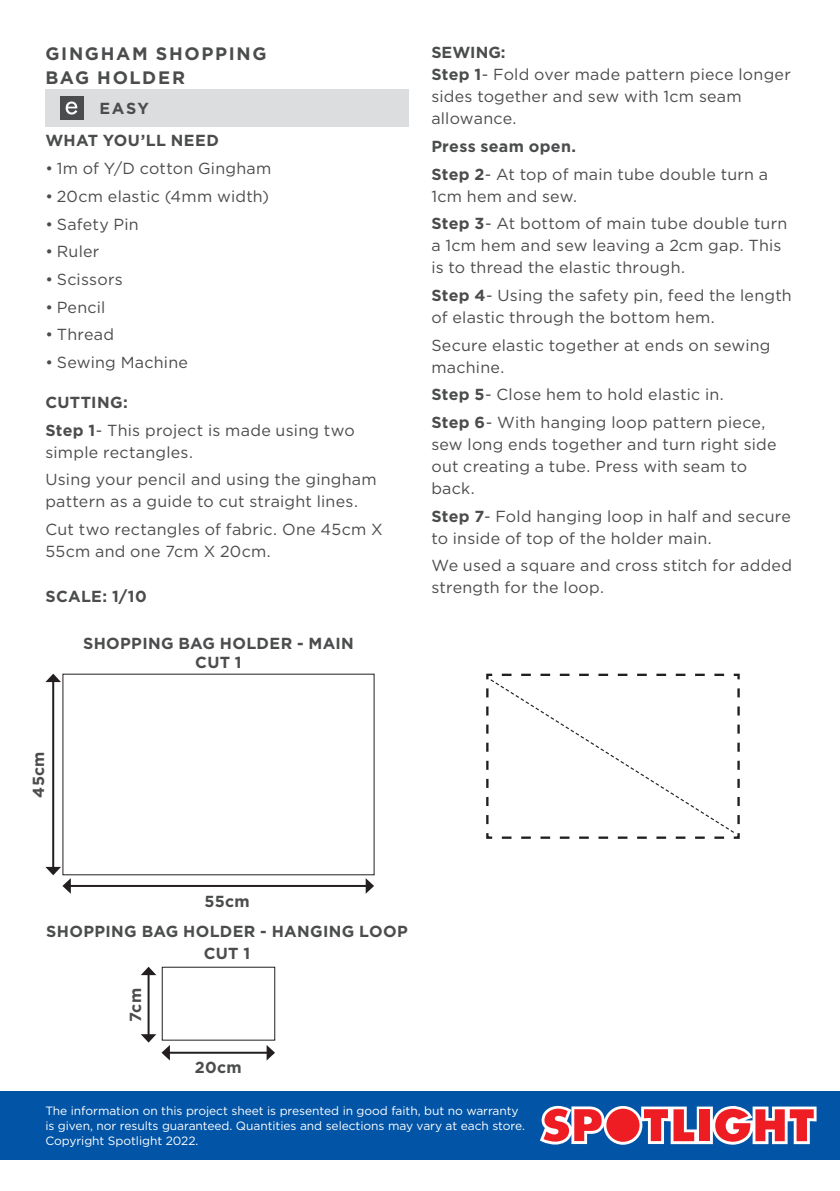
<style>
.page{position:relative;width:840px;height:1191px;background:#fff}
.page>*{position:absolute;margin:0;border:0;box-sizing:border-box;transform-origin:0 0}
.COPY{font:700 18px/24px "Gotham";letter-spacing:.095em;color:#4b4c4d}
.COPY-2{font:16px/22px "Gotham";letter-spacing:.015em;color:#4b4c4d}
.COPY-3{font:700 16px/22px "Gotham";letter-spacing:.02em;color:#4b4c4d;text-align:center}
.t1{font:12px/15px "Gotham";letter-spacing:-.005em;color:#fff}
.s1{font-weight:700}
</style>
<div class="page">
<div style="left:0;top:1090px;width:839px;height:69px;background:#0154a6"></div>
<svg style="left:540px;top:1106px;width:276px;height:38px"></svg>
<div style="left:45px;top:89px;width:363px;height:38px;background:#dcdddf"></div>
<div style="left:60px;top:96px;width:23px;height:24px;background:#4b4c4d"></div>
<svg style="left:66px;top:101px;width:11px;height:14px"></svg>
<div style="left:162px;top:966px;width:113px;height:74px;border:1px solid #231f20"></div>
<hr style="left:52px;top:681px;width:2px;height:187px;background:#231f20">
<svg style="left:45px;top:673px;width:16px;height:9px"></svg>
<hr style="left:147px;top:974px;width:2px;height:61px;background:#231f20">
<svg style="left:141px;top:966px;width:15px;height:9px"></svg>
<hr style="left:70px;top:885px;width:296px;height:2px;background:#231f20">
<svg style="left:365px;top:878px;width:9px;height:15px"></svg>
<svg style="left:45px;top:867px;width:26px;height:26px"></svg>
<hr style="left:169px;top:1051px;width:98px;height:2px;background:#231f20">
<svg style="left:266px;top:1045px;width:9px;height:15px"></svg>
<svg style="left:141px;top:1034px;width:29px;height:26px"></svg>
<svg style="left:486px;top:673px;width:253px;height:166px"></svg>
<p class="COPY" style="left:45px;top:41px;width:222px">GINGHAM SHOPPING<br>BAG HOLDER</p>
<p class="COPY-3" style="left:99px;top:98px;width:51px">EASY</p>
<p class="COPY-3" style="left:45px;top:130px;width:175px">WHAT YOU’LL NEED</p>
<p class="COPY-2" style="left:45px;top:157px;width:227px">• 1m of Y/D cotton Gingham</p>
<p class="COPY-2" style="left:45px;top:185px;width:225px">• 20cm elastic (4mm width)</p>
<p class="COPY-2" style="left:45px;top:212px;width:95px">• Safety Pin</p>
<p class="COPY-2" style="left:45px;top:240px;width:55px">• Ruler</p>
<p class="COPY-2" style="left:45px;top:268px;width:79px">• Scissors</p>
<p class="COPY-2" style="left:45px;top:295px;width:62px">• Pencil</p>
<p class="COPY-2" style="left:45px;top:323px;width:70px">• Thread</p>
<p class="COPY-2" style="left:45px;top:351px;width:144px">• Sewing Machine</p>
<p class="COPY-3" style="left:45px;top:391px;width:84px">CUTTING:</p>
<p class="COPY-2" style="left:45px;top:418px;width:311px"><span class="s1">Step 1</span>- This project is made using two simple rectangles.</p>
<p class="COPY-2" style="left:45px;top:468px;width:333px">Using your pencil and using the gingham pattern as a guide to cut straight lines.</p>
<p class="COPY-2" style="left:45px;top:518px;width:338px">Cut two rectangles of fabric. One 45cm X<br>55cm and one 7cm X 20cm.</p>
<p class="COPY-3" style="left:46px;top:585px;width:103px">SCALE: 1/10</p>
<p class="COPY-3" style="left:27px;top:797px;width:48px;rotate:-90deg">45cm</p>
<p class="COPY-3" style="left:83px;top:632px;width:272px">SHOPPING BAG HOLDER - MAIN</p>
<p class="COPY-3" style="left:195px;top:651px;width:48px">CUT 1</p>
<p class="COPY-3" style="left:431px;top:41px;width:76px">SEWING:</p>
<p class="COPY-2" style="left:431px;top:63px;width:361px"><span class="s1">Step 1</span>- Fold over made pattern piece longer sides together and sew with 1cm seam allowance.</p>
<p class="COPY-3" style="left:431px;top:135px;width:146px">Press seam open.</p>
<p class="COPY-2" style="left:431px;top:162px;width:338px"><span class="s1">Step 2</span>- At top of main tube double turn a<br>1cm hem and sew.</p>
<p class="COPY-2" style="left:431px;top:212px;width:357px"><span class="s1">Step 3</span>- At bottom of main tube double turn a 1cm hem and sew leaving a 2cm gap. This is to thread the elastic through.</p>
<p class="COPY-2" style="left:431px;top:284px;width:362px"><span class="s1">Step 4</span>- Using the safety pin, feed the length of elastic through the bottom hem.</p>
<p class="COPY-2" style="left:431px;top:334px;width:340px">Secure elastic together at ends on sewing machine.</p>
<p class="COPY-2" style="left:431px;top:383px;width:294px"><span class="s1">Step 5</span>- Close hem to hold elastic in.</p>
<p class="COPY-2" style="left:431px;top:411px;width:346px"><span class="s1">Step 6</span>- With hanging loop pattern piece, sew long ends together and turn right side out creating a tube. Press with seam to back.</p>
<p class="COPY-2" style="left:431px;top:505px;width:361px"><span class="s1">Step 7</span>- Fold hanging loop in half and secure to inside of top of the holder main.</p>
<p class="COPY-2" style="left:431px;top:554px;width:362px">We used a square and cross stitch for added strength for the loop.</p>
<p class="COPY-3" style="left:204px;top:889px;width:47px">55cm</p>
<p class="COPY-3" style="left:46px;top:920px;width:363px">SHOPPING BAG HOLDER - HANGING LOOP<br>CUT 1</p>
<p class="COPY-3" style="left:124px;top:1022px;width:35px;rotate:-90deg">7cm</p>
<p class="COPY-3" style="left:195px;top:1056px;width:48px">20cm</p>
<p class="t1" style="left:45px;top:1103px;width:481px">The information on this project sheet is presented in good faith, but no warranty is given, nor results guaranteed. Quantities and selections may vary at each store.<br>Copyright Spotlight 2022.</p>
</div>
